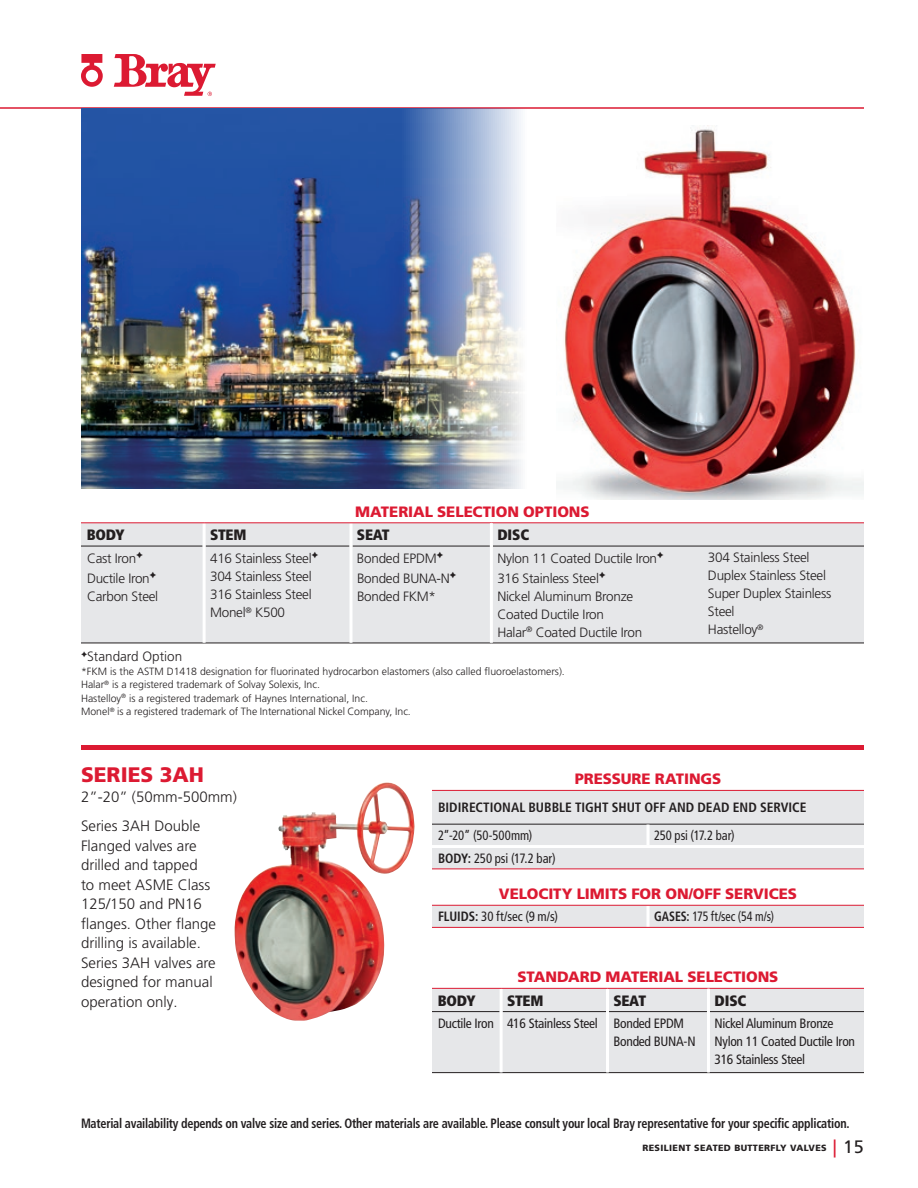
<style>
.page{position:relative;width:918px;height:1188px;background:#fff}
.page>*{position:absolute;margin:0;border:0;box-sizing:border-box;transform-origin:0 0}
.t1{font:900 21px "Frutiger LT Pro";color:#dc1a32}
.t2{font:300 15px/19.5px "Frutiger LT Pro";color:#231f20}
.t3{font:900 15px "Frutiger LT Pro";letter-spacing:-.005em;color:#dc1a32}
.t4{font:900 condensed 15px "Frutiger LT Pro";letter-spacing:-.02em;color:#231f20}
.t5{font:300 13.5px/18px "Frutiger LT Pro";letter-spacing:-.02em;color:#231f20}
.t6{font:700 condensed 13.5px "Frutiger LT Pro";letter-spacing:-.02em;color:#231f20;scale:.9 1}
.t7{font:condensed 13.5px/18px "Frutiger LT Pro";letter-spacing:-.02em;color:#231f20}
.t8{font:700 condensed 13.5px "Frutiger LT Pro";color:#231f20}
.t9{font:condensed 13.5px "Frutiger LT Pro";letter-spacing:-.02em;color:#231f20;scale:.95 1}
.t10{font:condensed 13.5px "Frutiger LT Pro";letter-spacing:-.02em;color:#231f20;scale:.88 1}
.t11{font:condensed 13.5px "Frutiger LT Pro";color:#231f20;scale:.94 1}
.t12{font:300 13.5px "Frutiger LT Pro";color:#231f20}
.t13{font:condensed 13.5px "Frutiger LT Pro";letter-spacing:-.02em;color:#231f20;scale:.94 1}
.t14{font:300 10.5px/13.5px "Frutiger LT Pro";color:#231f20}
.t15{font:900 9px "Frutiger LT Pro";letter-spacing:.04em;color:#231f20}
.s1{font-weight:700}
.s2{font-weight:400;font-size:18px;color:#dc1a32}
.s3{font-weight:400;font-size:18px}
</style>
<div class="page">
<svg style="left:114px;top:54px;width:102px;height:42px"></svg>
<svg style="left:81px;top:54px;width:22px;height:33px"></svg>
<hr style="left:0;top:107px;width:864px;height:2px;background:#dc1a32">
<img style="left:81px;top:108px;width:514px;height:380px">
<div style="left:81px;top:523px;width:783px;height:120px;background:#e6e7e9"></div>
<hr style="left:81px;top:643px;width:123px;height:1px;background:#231f20">
<hr style="left:204px;top:643px;width:147px;height:1px;background:#231f20">
<hr style="left:351px;top:643px;width:140px;height:1px;background:#231f20">
<hr style="left:491px;top:643px;width:211px;height:1px;background:#231f20">
<hr style="left:702px;top:643px;width:162px;height:1px;background:#231f20">
<hr style="left:81px;top:546px;width:122px;height:1px;background:#231f20">
<hr style="left:206px;top:546px;width:144px;height:1px;background:#231f20">
<hr style="left:352px;top:546px;width:138px;height:1px;background:#231f20">
<hr style="left:493px;top:546px;width:209px;height:1px;background:#231f20">
<hr style="left:702px;top:546px;width:162px;height:1px;background:#231f20">
<hr style="left:203px;top:523px;width:3px;height:23px;background:#fff">
<hr style="left:350px;top:523px;width:2px;height:23px;background:#fff">
<hr style="left:203px;top:546px;width:3px;height:97px;background:#fff">
<hr style="left:350px;top:546px;width:2px;height:97px;background:#fff">
<hr style="left:81px;top:522px;width:123px;height:1px;background:#dc1a32">
<hr style="left:204px;top:522px;width:147px;height:1px;background:#dc1a32">
<hr style="left:351px;top:522px;width:140px;height:1px;background:#dc1a32">
<hr style="left:491px;top:522px;width:211px;height:1px;background:#dc1a32">
<hr style="left:702px;top:522px;width:162px;height:1px;background:#dc1a32">
<hr style="left:490px;top:523px;width:3px;height:23px;background:#fff">
<hr style="left:490px;top:546px;width:3px;height:97px;background:#fff">
<div style="left:432px;top:988px;width:432px;height:85px;background:#e6e7e9"></div>
<hr style="left:432px;top:1072px;width:69px;height:1px;background:#231f20">
<hr style="left:501px;top:1072px;width:106px;height:1px;background:#231f20">
<hr style="left:608px;top:1072px;width:100px;height:1px;background:#231f20">
<hr style="left:708px;top:1072px;width:156px;height:1px;background:#231f20">
<hr style="left:432px;top:1011px;width:68px;height:1px;background:#231f20">
<hr style="left:503px;top:1011px;width:103px;height:1px;background:#231f20">
<hr style="left:609px;top:1011px;width:98px;height:1px;background:#231f20">
<hr style="left:710px;top:1011px;width:154px;height:1px;background:#231f20">
<hr style="left:500px;top:989px;width:3px;height:23px;background:#fff">
<hr style="left:606px;top:989px;width:3px;height:23px;background:#fff">
<hr style="left:500px;top:1012px;width:3px;height:60px;background:#fff">
<hr style="left:606px;top:1012px;width:3px;height:60px;background:#fff">
<hr style="left:432px;top:988px;width:69px;height:1px;background:#dc1a32">
<hr style="left:501px;top:988px;width:106px;height:1px;background:#dc1a32">
<hr style="left:608px;top:988px;width:100px;height:1px;background:#dc1a32">
<hr style="left:708px;top:988px;width:156px;height:1px;background:#dc1a32">
<hr style="left:707px;top:989px;width:3px;height:23px;background:#fff">
<hr style="left:707px;top:1012px;width:3px;height:60px;background:#fff">
<img style="left:557px;top:126px;width:307px;height:374px">
<img style="left:235px;top:784px;width:150px;height:237px">
<div style="left:432px;top:790px;width:432px;height:34px;background:#e6e7e9"></div>
<div style="left:432px;top:825px;width:432px;height:44px;background:#e6e7e9"></div>
<hr style="left:432px;top:824px;width:216px;height:1px;background:#231f20">
<hr style="left:648px;top:824px;width:216px;height:1px;background:#231f20">
<hr style="left:646px;top:825px;width:4px;height:20px;background:#f8f9f9">
<hr style="left:432px;top:845px;width:216px;height:3px;background:#fff">
<hr style="left:648px;top:845px;width:216px;height:3px;background:#fff">
<hr style="left:432px;top:790px;width:216px;height:1px;background:#dc1a32">
<hr style="left:648px;top:790px;width:216px;height:1px;background:#dc1a32">
<hr style="left:432px;top:869px;width:216px;height:1px;background:#dc1a32">
<hr style="left:648px;top:869px;width:216px;height:1px;background:#dc1a32">
<div style="left:432px;top:906px;width:432px;height:21px;background:#e6e7e9"></div>
<hr style="left:646px;top:906px;width:4px;height:21px;background:#f6f3f4">
<hr style="left:432px;top:905px;width:216px;height:1px;background:#dc1a32">
<hr style="left:648px;top:905px;width:216px;height:1px;background:#dc1a32">
<hr style="left:432px;top:927px;width:216px;height:1px;background:#dc1a32">
<hr style="left:648px;top:927px;width:216px;height:1px;background:#dc1a32">
<hr style="left:81px;top:746px;width:783px;height:4px;background:#dc1a32">
<p class="t3" style="left:355px;top:503px;width:236px">MATERIAL SELECTION OPTIONS</p>
<p class="t4" style="left:87px;top:526px;width:39px">BODY</p>
<p class="t4" style="left:210px;top:526px;width:38px">STEM</p>
<p class="t4" style="left:357px;top:526px;width:34px">SEAT</p>
<p class="t4" style="left:497px;top:526px;width:33px">DISC</p>
<p class="t5" style="left:87px;top:549px;width:71px;line-height:19.5px">Cast Iron✦<br>Ductile Iron✦</p>
<p class="t5" style="left:87px;top:587px;width:73px">Carbon Steel</p>
<p class="t5" style="left:210px;top:550px;width:110px">416 Stainless Steel✦<br>304 Stainless Steel<br>316 Stainless Steel<br>Monel<sup>®</sup> K500</p>
<p class="t5" style="left:357px;top:549px;width:101px;line-height:19.5px">Bonded EPDM✦<br>Bonded BUNA-N✦</p>
<p class="t5" style="left:497px;top:549px;width:168px;line-height:19.5px">Nylon 11 Coated Ductile Iron✦<br>316 Stainless Steel✦</p>
<p class="t5" style="left:497px;top:587px;width:146px">Nickel Aluminum Bronze<br>Coated Ductile Iron<br>Halar<sup>®</sup> Coated Ductile Iron</p>
<p class="t5" style="left:357px;top:587px;width:81px">Bonded FKM*</p>
<p class="t12" style="left:81px;top:649px;width:103px">✦Standard Option</p>
<p class="t14" style="left:81px;top:664px;width:485px">*FKM is the ASTM D1418 designation for fluorinated hydrocarbon elastomers (also called fluoroelastomers).<br>Halar<sup>®</sup> is a registered trademark of Solvay Solexis, Inc.<br>Hastelloy<sup>®</sup> is a registered trademark of Haynes International, Inc.<br>Monel<sup>®</sup> is a registered trademark of The International Nickel Company, Inc.</p>
<p class="t5" style="left:708px;top:549px;width:125px">304 Stainless Steel<br>Duplex Stainless Steel<br>Super Duplex Stainless<br>Steel<br>Hastelloy<sup>®</sup></p>
<h1 class="t1" style="left:81px;top:762px;width:125px">SERIES 3AH</h1>
<p class="t2" style="left:81px;top:787px;width:157px">2”-20” (50mm-500mm)</p>
<p class="t2" style="left:81px;top:816px;width:137px">Series 3AH Double<br>Flanged valves are drilled and tapped<br>to meet ASME Class<br>125/150 and PN16 flanges. Other flange drilling is available.<br>Series 3AH valves are designed for manual operation only.</p>
<p class="t3" style="left:575px;top:770px;width:148px">PRESSURE RATINGS</p>
<p class="t8" style="left:438px;top:800px;width:370px">BIDIRECTIONAL BUBBLE TIGHT SHUT OFF AND DEAD END SERVICE</p>
<p class="t11" style="left:438px;top:828px;width:102px">2”-20” (50-500mm)</p>
<p class="t13" style="left:654px;top:828px;width:87px">250 psi (17.2 bar)</p>
<p class="t9" style="left:438px;top:850px;width:125px"><span class="s1">BODY:</span> 250 psi (17.2 bar)</p>
<p class="t3" style="left:499px;top:885px;width:300px">VELOCITY LIMITS FOR ON/OFF SERVICES</p>
<p class="t9" style="left:438px;top:909px;width:128px"><span class="s1">FLUIDS:</span> 30 ft/sec (9 m/s)</p>
<p class="t10" style="left:654px;top:909px;width:138px"><span class="s1">GASES:</span> 175 ft/sec (54 m/s)</p>
<p class="t3" style="left:517px;top:968px;width:263px">STANDARD MATERIAL SELECTIONS</p>
<p class="t4" style="left:438px;top:991px;width:39px">BODY</p>
<p class="t4" style="left:507px;top:991px;width:38px">STEM</p>
<p class="t4" style="left:613px;top:991px;width:34px">SEAT</p>
<p class="t4" style="left:714px;top:991px;width:33px">DISC</p>
<p class="t7" style="left:614px;top:1014px;width:84px;text-indent:-176px">Ductile Iron 416 Stainless Steel Bonded EPDM<br>Bonded BUNA-N</p>
<p class="t7" style="left:714px;top:1014px;width:142px">Nickel Aluminum Bronze<br>Nylon 11 Coated Ductile Iron<br>316 Stainless Steel</p>
<p class="t6" style="left:81px;top:1115px;width:855px">Material availability depends on valve size and series. Other materials are available. Please consult your local Bray representative for your specific application.</p>
<p class="t15" style="left:642px;top:1143px;width:223px">RESILIENT SEATED BUTTERFLY VALVES <span class="s2">|</span> <span class="s3">15</span></p>
</div>
